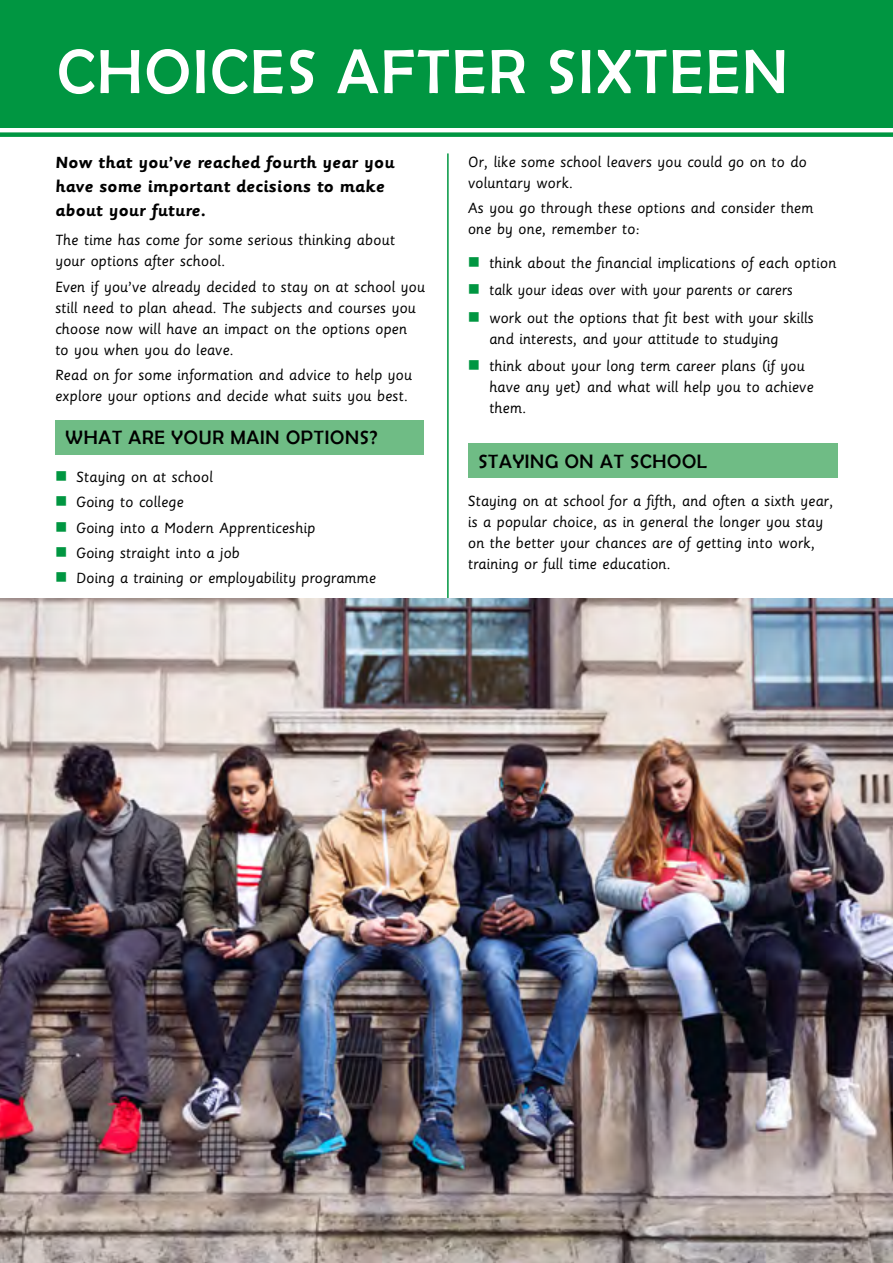
<style>
.page{position:relative;width:893px;height:1263px;background:#fff}
.page>*{position:absolute;margin:0;border:0;box-sizing:border-box;transform-origin:0 0}
.t1{font:63px "Berlin Sans FB";letter-spacing:.04em;color:#fff}
.t2{font:19.5px "Berlin Sans FB";letter-spacing:.04em;color:#000}
.t3{font:700 18px/24px "Sassoon Primary Std";color:#000}
.t4{font:16.5px/21px "Sassoon Primary Std";color:#000}
.t5{font:16.5px "Sassoon Primary Std";color:#000;scale:.96 1}
.s1{color:#009641}
</style>
<div class="page">
<div style="left:468px;top:443px;width:370px;height:34px;background:#6fbc85"></div>
<hr style="left:447px;top:153px;width:2px;height:445px;background:#009641">
<div style="left:55px;top:420px;width:369px;height:34px;background:#6fbc85"></div>
<div style="left:0;top:0;width:893px;height:128px;background:#009641"></div>
<img style="left:0;top:598px;width:893px;height:665px">
<div style="left:0;top:132px;width:893px;height:5px;background:#009641"></div>
<h1 class="t1" style="left:57px;top:37px;width:732px">CHOICES AFTER SIXTEEN</h1>
<p class="t3" style="left:55px;top:150px;width:341px">Now that you’ve reached fourth year you have some important decisions to make about your future.</p>
<p class="t4" style="left:55px;top:230px;width:341px">The time has come for some serious thinking about your options after school.</p>
<p class="t4" style="left:55px;top:276px;width:372px">Even if you’ve already decided to stay on at school you still need to plan ahead. The subjects and courses you choose now will have an impact on the options open<br>to you when you do leave.</p>
<p class="t4" style="left:55px;top:364px;width:359px">Read on for some information and advice to help you explore your options and decide what suits you best.</p>
<p class="t2" style="left:66px;top:427px;width:313px">WHAT ARE YOUR MAIN OPTIONS?</p>
<p class="t4" style="left:55px;top:467px;width:159px"><span class="s1">■</span> Staying on at school</p>
<p class="t4" style="left:55px;top:492px;width:130px"><span class="s1">■</span> Going to college</p>
<p class="t4" style="left:55px;top:517px;width:262px"><span class="s1">■</span> Going into a Modern Apprenticeship</p>
<p class="t4" style="left:55px;top:542px;width:186px"><span class="s1">■</span> Going straight into a job</p>
<p class="t4" style="left:55px;top:567px;width:322px"><span class="s1">■</span> Doing a training or employability programme</p>
<p class="t4" style="left:468px;top:151px;width:341px">Or, like some school leavers you could go on to do voluntary work.</p>
<p class="t4" style="left:468px;top:197px;width:347px">As you go through these options and consider them one by one, remember to:</p>
<p class="t4" style="left:468px;top:252px;width:370px"><span class="s1">■</span> think about the financial implications of each option</p>
<p class="t5" style="left:468px;top:281px;width:340px"><span class="s1">■</span> talk your ideas over with your parents or carers</p>
<p class="t4" style="left:489px;top:307px;width:326px;text-indent:-21px"><span class="s1">■</span> work out the options that fit best with your skills and interests, and your attitude to studying</p>
<p class="t4" style="left:489px;top:355px;width:326px;text-indent:-21px"><span class="s1">■</span> think about your long term career plans (if you have any yet) and what will help you to achieve them.</p>
<p class="t2" style="left:478px;top:450px;width:230px">STAYING ON AT SCHOOL</p>
<p class="t4" style="left:468px;top:490px;width:367px">Staying on at school for a fifth, and often a sixth year, is a popular choice, as in general the longer you stay on the better your chances are of getting into work, training or full time education.</p>
</div>
